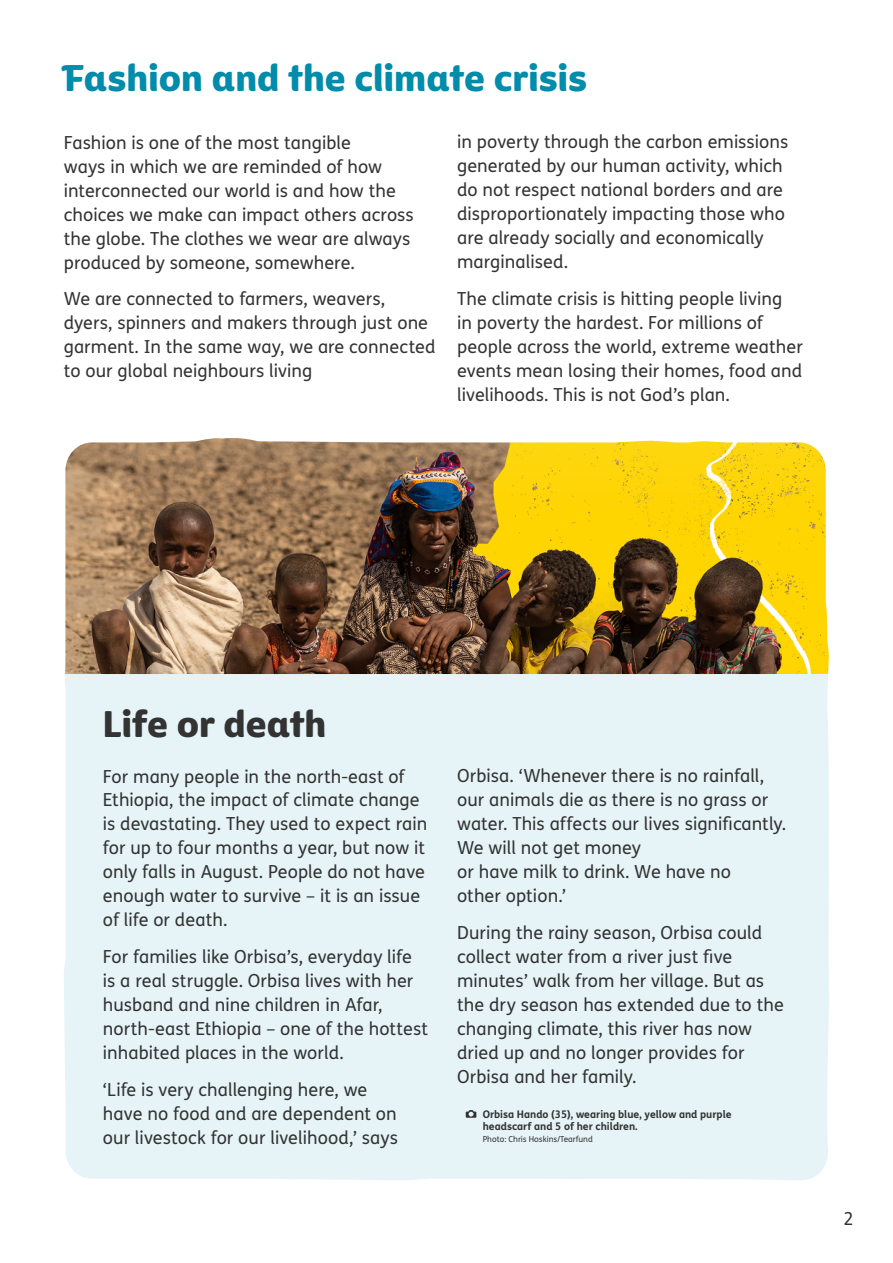
<style>
.page{position:relative;width:893px;height:1263px;background:#fff}
.page>*{position:absolute;margin:0;border:0;box-sizing:border-box;transform-origin:0 0}
.Body{font:36px "Tearfund Sans";color:#008caa}
.Body-2{font:36px "Tearfund Sans";letter-spacing:-.005em;color:#333}
.Main_Copy{font:18px/24px "FS Me";letter-spacing:.005em;color:#333}
.t1{font:700 10.5px/12.6px "FS Me";color:#333}
.t2{font:8.25px "FS Me";color:#333}
</style>
<div class="page">
<div style="left:64px;top:674px;width:765px;height:506px;background:#e6f4f7"></div>
<img style="left:65px;top:438px;width:764px;height:236px">
<svg style="left:466px;top:1110px;width:10px;height:8px"></svg>
<p class="Body" style="left:64px;top:45px;width:525px">Fashion and the climate crisis</p>
<p class="Main_Copy" style="left:64px;top:130px;width:351px">Fashion is one of the most tangible<br>ways in which we are reminded of how interconnected our world is and how the choices we make can impact others across the globe. The clothes we wear are always produced by someone, somewhere.</p>
<p class="Main_Copy" style="left:64px;top:287px;width:373px">We are connected to farmers, weavers, dyers, spinners and makers through just one garment. In the same way, we are connected to our global neighbours living</p>
<p class="Main_Copy" style="left:457px;top:130px;width:333px">in poverty through the carbon emissions generated by our human activity, which do not respect national borders and are disproportionately impacting those who are already socially and economically marginalised.</p>
<p class="Main_Copy" style="left:457px;top:287px;width:347px">The climate crisis is hitting people living<br>in poverty the hardest. For millions of people across the world, extreme weather events mean losing their homes, food and livelihoods. This is not God’s plan.</p>
<p class="Body-2" style="left:103px;top:691px;width:225px">Life or death</p>
<p class="Main_Copy" style="left:103px;top:764px;width:326px">For many people in the north-east of Ethiopia, the impact of climate change is devastating. They used to expect rain for up to four months a year, but now it only falls in August. People do not have enough water to survive – it is an issue of life or death.</p>
<p class="Main_Copy" style="left:103px;top:944px;width:327px">For families like Orbisa’s, everyday life is a real struggle. Orbisa lives with her husband and nine children in Afar, north-east Ethiopia – one of the hottest inhabited places in the world.</p>
<p class="Main_Copy" style="left:103px;top:1077px;width:297px">‘Life is very challenging here, we have no food and are dependent on our livestock for our livelihood,’ says</p>
<p class="Main_Copy" style="left:457px;top:764px;width:331px">Orbisa. ‘Whenever there is no rainfall, our animals die as there is no grass or water. This affects our lives significantly.<br>We will not get money<br>or have milk to drink. We have no<br>other option.’</p>
<p class="Main_Copy" style="left:457px;top:920px;width:328px">During the rainy season, Orbisa could collect water from a river just five minutes’ walk from her village. But as the dry season has extended due to the changing climate, this river has now dried up and no longer provides for Orbisa and her family.</p>
<p class="t1" style="left:483px;top:1107px;width:250px">Orbisa Hando (35), wearing blue, yellow and purple headscarf and 5 of her children.</p>
<p class="t2" style="left:483px;top:1134px;width:112px">Photo: Chris Hoskins/Tearfund</p>
<p class="Main_Copy" style="left:843px;top:1207px;width:12px">2</p>
</div>
